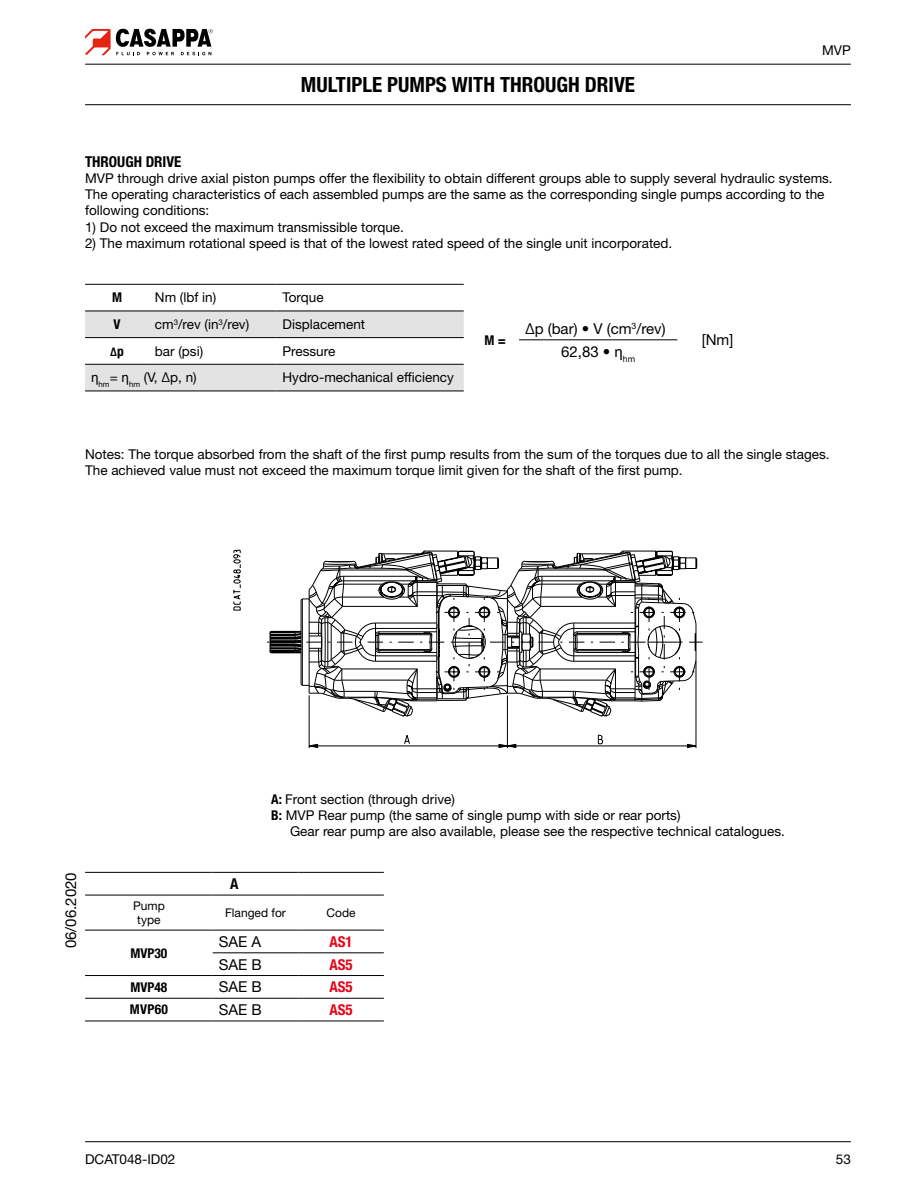
<style>
.page{position:relative;width:919px;height:1191px;background:#fff}
.page>*{position:absolute;margin:0;border:0;box-sizing:border-box;transform-origin:0 0}
.t1{font:700 condensed 21px "Helvetica Neue LT Std";color:#000}
.t2{font:15px "Helvetica Neue LT Std";color:#000}
.t3{font:700 condensed 15px "Helvetica Neue LT Std";color:#000}
.t4{font:700 condensed 15px "Helvetica Neue LT Std";color:#e3061b}
.t5{font:13.5px/16.2px "Helvetica Neue LT Std";color:#000}
.t6{font:700 condensed 13.5px "Helvetica Neue LT Std";color:#000}
.t7{font:12px/14.4px "Helvetica Neue LT Std";color:#000;text-align:center}
.t8{font:700 condensed 12px "Helvetica Neue LT Std";color:#000}
.s1{font-size:13.5px}
.s2{font-family:"Arial Unicode MS"}
.s3{font-weight:700;font-stretch:condensed}
</style>
<div class="page">
<hr style="left:85px;top:1141px;width:765px;height:1px;background:#000">
<svg style="left:85px;top:28px;width:128px;height:27px"></svg>
<svg style="left:233px;top:549px;width:8px;height:62px"></svg>
<svg style="left:267px;top:550px;width:435px;height:198px"></svg>
<hr style="left:85px;top:64px;width:149px;height:1px;background:#000">
<hr style="left:234px;top:64px;width:468px;height:1px;background:#000">
<hr style="left:702px;top:64px;width:148px;height:1px;background:#000">
<hr style="left:85px;top:104px;width:149px;height:1px;background:#000">
<hr style="left:234px;top:104px;width:468px;height:1px;background:#000">
<hr style="left:702px;top:104px;width:148px;height:1px;background:#000">
<svg style="left:85px;top:311px;width:378px;height:79px"></svg>
<hr style="left:85px;top:284px;width:64px;height:1px;background:#000">
<hr style="left:149px;top:284px;width:127px;height:1px;background:#000">
<hr style="left:276px;top:284px;width:187px;height:1px;background:#000">
<hr style="left:85px;top:310px;width:64px;height:1px;background:#000">
<hr style="left:149px;top:310px;width:127px;height:1px;background:#000">
<hr style="left:276px;top:310px;width:187px;height:1px;background:#000">
<hr style="left:85px;top:337px;width:64px;height:1px;background:#000">
<hr style="left:149px;top:337px;width:127px;height:1px;background:#000">
<hr style="left:276px;top:337px;width:187px;height:1px;background:#000">
<hr style="left:85px;top:364px;width:64px;height:1px;background:#000">
<hr style="left:149px;top:364px;width:127px;height:1px;background:#000">
<hr style="left:276px;top:364px;width:187px;height:1px;background:#000">
<hr style="left:85px;top:390px;width:64px;height:1px;background:#000">
<hr style="left:149px;top:390px;width:127px;height:1px;background:#000">
<hr style="left:276px;top:390px;width:187px;height:1px;background:#000">
<hr style="left:519px;top:339px;width:158px;height:1px;background:#000">
<hr style="left:85px;top:872px;width:128px;height:1px;background:#000">
<hr style="left:213px;top:872px;width:85px;height:1px;background:#000">
<hr style="left:298px;top:872px;width:86px;height:1px;background:#000">
<hr style="left:85px;top:894px;width:128px;height:1px;background:#000">
<hr style="left:213px;top:894px;width:85px;height:1px;background:#000">
<hr style="left:298px;top:894px;width:86px;height:1px;background:#000">
<hr style="left:85px;top:929px;width:128px;height:1px;background:#000">
<hr style="left:213px;top:929px;width:85px;height:1px;background:#000">
<hr style="left:298px;top:929px;width:86px;height:1px;background:#000">
<hr style="left:213px;top:952px;width:85px;height:1px;background:#000">
<hr style="left:298px;top:952px;width:86px;height:1px;background:#000">
<hr style="left:85px;top:975px;width:128px;height:1px;background:#000">
<hr style="left:213px;top:975px;width:85px;height:1px;background:#000">
<hr style="left:298px;top:975px;width:86px;height:1px;background:#000">
<hr style="left:85px;top:998px;width:128px;height:1px;background:#000">
<hr style="left:213px;top:998px;width:85px;height:1px;background:#000">
<hr style="left:298px;top:998px;width:86px;height:1px;background:#000">
<hr style="left:85px;top:1020px;width:128px;height:1px;background:#000">
<hr style="left:213px;top:1020px;width:85px;height:1px;background:#000">
<hr style="left:298px;top:1020px;width:86px;height:1px;background:#000">
<h1 class="t1" style="left:301px;top:72px;width:335px">MULTIPLE PUMPS WITH THROUGH DRIVE</h1>
<p class="t5" style="left:822px;top:42px;width:30px">MVP</p>
<p class="t3" style="left:85px;top:152px;width:98px">THROUGH DRIVE</p>
<p class="t5" style="left:85px;top:170px;width:749px">MVP through drive axial piston pumps offer the flexibility to obtain different groups able to supply several hydraulic systems.<br>The operating characteristics of each assembled pumps are the same as the corresponding single pumps according to the following conditions:</p>
<p class="t5" style="left:85px;top:218px;width:320px">1) Do not exceed the maximum transmissible torque.</p>
<p class="t5" style="left:85px;top:235px;width:588px">2) The maximum rotational speed is that of the lowest rated speed of the single unit incorporated.</p>
<p class="t6" style="left:112px;top:289px;width:11px">M</p>
<p class="t5" style="left:155px;top:289px;width:63px">Nm (lbf in)</p>
<p class="t5" style="left:282px;top:289px;width:43px">Torque</p>
<p class="t6" style="left:113px;top:316px;width:9px">V</p>
<p class="t5" style="left:155px;top:316px;width:96px">cm<sup>3</sup>/rev (in<sup>3</sup>/rev)</p>
<p class="t5" style="left:282px;top:316px;width:84px">Displacement</p>
<p class="t8" style="left:110px;top:344px;width:15px">Δ<span class="s1">p</span></p>
<p class="t5" style="left:155px;top:343px;width:50px">bar (psi)</p>
<p class="t5" style="left:282px;top:343px;width:54px">Pressure</p>
<p class="t5" style="left:91px;top:369px;width:107px"><span class="s2">η</span><sub>hm</sub>= <span class="s2">η</span><sub>hm</sub> (V, Δp, n)</p>
<p class="t5" style="left:282px;top:369px;width:173px">Hydro-mechanical efficiency</p>
<p class="t6" style="left:484px;top:332px;width:23px">M =</p>
<p class="t2" style="left:525px;top:319px;width:142px">Δp (bar) • V (cm<sup>3</sup>/rev)</p>
<p class="t2" style="left:561px;top:342px;width:76px">62,83 • <span class="s2">η</span><sub>hm</sub></p>
<p class="t2" style="left:701px;top:331px;width:33px">[Nm]</p>
<p class="t5" style="left:85px;top:446px;width:745px">Notes: The torque absorbed from the shaft of the first pump results from the sum of the torques due to all the single stages.<br>The achieved value must not exceed the maximum torque limit given for the shaft of the first pump.</p>
<p class="t2" style="left:62px;top:948px;width:77px;rotate:-90deg">06/06.2020</p>
<p class="t3" style="left:230px;top:874px;width:10px">A</p>
<p class="t5" style="left:271px;top:790px;width:185px"><span class="s3">A:</span> Front section (through drive)</p>
<p class="t5" style="left:271px;top:806px;width:411px"><span class="s3">B:</span> MVP Rear pump (the same of single pump with side or rear ports)</p>
<p class="t5" style="left:290px;top:823px;width:496px">Gear rear pump are also available, please see the respective technical catalogues.</p>
<p class="t7" style="left:133px;top:898px;width:33px">Pump type</p>
<p class="t7" style="left:225px;top:905px;width:62px">Flanged for</p>
<p class="t7" style="left:326px;top:905px;width:31px">Code</p>
<p class="t6" style="left:130px;top:944px;width:38px">MVP30</p>
<p class="t2" style="left:219px;top:932px;width:44px">SAE A</p>
<p class="t4" style="left:329px;top:932px;width:25px">AS1</p>
<p class="t2" style="left:219px;top:955px;width:45px">SAE B</p>
<p class="t4" style="left:329px;top:955px;width:25px">AS5</p>
<p class="t6" style="left:130px;top:978px;width:38px">MVP48</p>
<p class="t2" style="left:219px;top:978px;width:45px">SAE B</p>
<p class="t4" style="left:329px;top:977px;width:25px">AS5</p>
<p class="t6" style="left:130px;top:1001px;width:40px">MVP60</p>
<p class="t2" style="left:219px;top:1000px;width:45px">SAE B</p>
<p class="t4" style="left:329px;top:1000px;width:25px">AS5</p>
<p class="t5" style="left:85px;top:1151px;width:92px">DCAT048-ID02</p>
<p class="t5" style="left:835px;top:1151px;width:17px">53</p>
</div>
